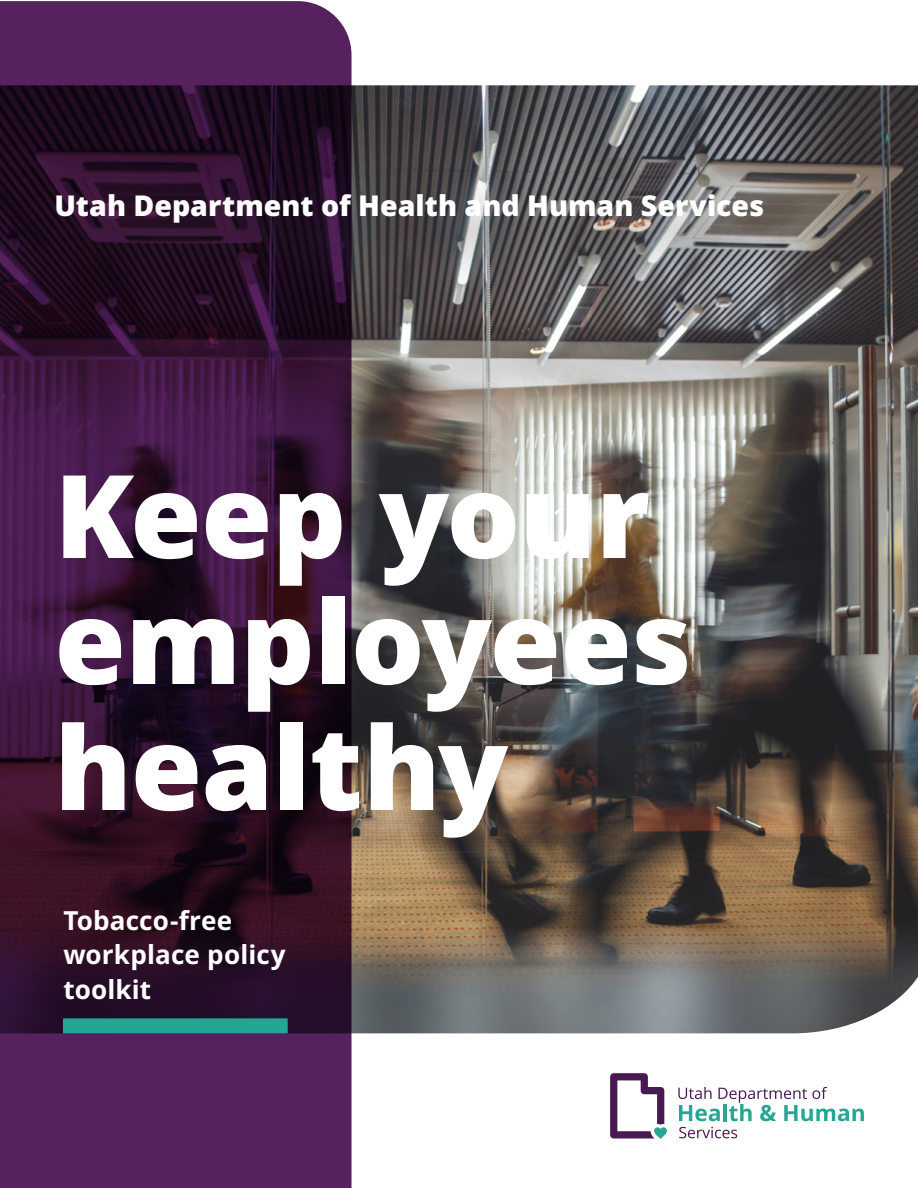
<style>
.page{position:relative;width:918px;height:1188px;background:#fff}
.page>*{position:absolute;margin:0;border:0;box-sizing:border-box;transform-origin:0 0}
.t1{font:800 115.5px/126px "Open Sans";letter-spacing:-.005em;color:#fff}
.t2{font:800 28.5px "Open Sans";color:#fff}
.body_bold{font:700 26.1px/34.5px "Open Sans";letter-spacing:.005em;color:#fff}
</style>
<div class="page">
<img style="left:351px;top:85px;width:567px;height:948px">
<svg style="left:0;top:1px;width:351px;height:1187px;background:#381438"></svg>
<svg style="left:30px;top:169px;width:805px;height:125px;background:#4c414c"></svg>
<div style="left:63px;top:1018px;width:225px;height:15px;background:#24a695"></div>
<svg style="left:678px;top:1087px;width:186px;height:34px"></svg>
<svg style="left:679px;top:1127px;width:58px;height:11px"></svg>
<svg style="left:610px;top:1073px;width:57px;height:66px"></svg>
<p class="t2" style="left:54px;top:186px;width:711px">Utah Department of Health and Human Services</p>
<p class="t1" style="left:54px;top:450px;width:638px">Keep your employees healthy</p>
<p class="body_bold" style="left:63px;top:903px;width:224px">Tobacco-free workplace policy toolkit</p>
</div>
